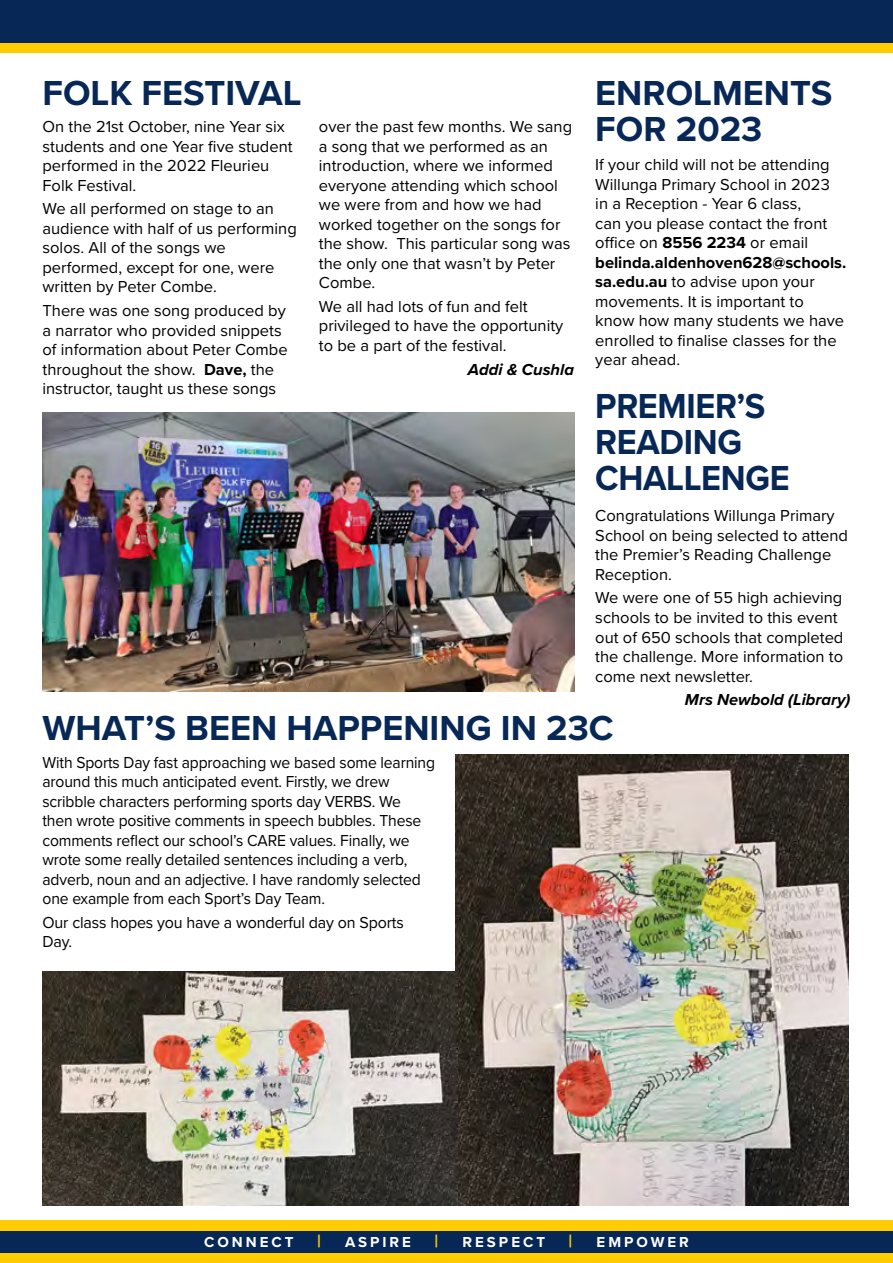
<style>
.page{position:relative;width:893px;height:1263px;background:#fff}
.page>*{position:absolute;margin:0;border:0;box-sizing:border-box;transform-origin:0 0}
.t1{font:700 36px/36px "Proxima Nova";color:#072756}
.t2{font:700 36px/36px "Proxima Nova";color:#072756;scale:.95 1}
.t3{font:700 18px "Proxima Nova";color:#fc0}
.t4{font:16.5px/19.5px "Proxima Nova";color:#000}
.t5{font:16.5px/19.5px "Proxima Nova";color:#000;scale:.95 1}
.t6{font:italic 700 16.5px "Proxima Nova";color:#000}
.t7{font:700 15px "Proxima Nova";letter-spacing:.2em;color:#fff}
.s1{font-weight:700}
</style>
<div class="page">
<div style="left:0;top:0;width:893px;height:53px;background:#fc0"></div>
<div style="left:0;top:0;width:893px;height:43px;background:#072756"></div>
<div style="left:0;top:1220px;width:893px;height:43px;background:#fc0"></div>
<div style="left:0;top:1231px;width:893px;height:21px;background:#072756"></div>
<img style="left:455px;top:754px;width:393px;height:451px">
<img style="left:43px;top:972px;width:414px;height:233px">
<img style="left:43px;top:413px;width:531px;height:278px">
<h1 class="t1" style="left:43px;top:74px;width:261px">FOLK FESTIVAL</h1>
<p class="t4" style="left:43px;top:116px;width:252px">On the 21st October, nine Year six students and one Year five student performed in the 2022 Fleurieu<br>Folk Festival.</p>
<p class="t4" style="left:43px;top:198px;width:256px">We all performed on stage to an audience with half of us performing solos. All of the songs we performed, except for one, were written by Peter Combe.</p>
<p class="t4" style="left:43px;top:300px;width:247px">There was one song produced by a narrator who provided snippets of information about Peter Combe throughout the show. <span class="s1">Dave,</span> the instructor, taught us these songs</p>
<p class="t4" style="left:319px;top:116px;width:255px">over the past few months. We sang a song that we performed as an introduction, where we informed everyone attending which school we were from and how we had worked together on the songs for the show. This particular song was the only one that wasn’t by Peter<br>Combe.</p>
<p class="t4" style="left:319px;top:296px;width:246px">We all had lots of fun and felt privileged to have the opportunity to be a part of the festival.</p>
<p class="t6" style="left:468px;top:357px;width:108px">Addi &amp; Cushla</p>
<h1 class="t1" style="left:595px;top:74px;width:239px">ENROLMENTS<br>FOR 2023</h1>
<p class="t4" style="left:595px;top:154px;width:252px">If your child will not be attending<br>Willunga Primary School in 2023 in a Reception - Year 6 class,<br>can you please contact the front office on <span class="s1">8556 2234</span> or email <span class="s1">belinda.aldenhoven628@schools. sa.edu.au</span> to advise upon your movements. It is important to know how many students we have enrolled to finalise classes for the year ahead.</p>
<h1 class="t2" style="left:595px;top:387px;width:206px">PREMIER’S<br>READING<br>CHALLENGE</h1>
<p class="t4" style="left:595px;top:505px;width:254px">Congratulations Willunga Primary<br>School on being selected to attend the Premier’s Reading Challenge<br>Reception.</p>
<p class="t4" style="left:595px;top:587px;width:250px">We were one of 55 high achieving schools to be invited to this event out of 650 schools that completed the challenge. More information to come next newsletter.</p>
<p class="t6" style="left:685px;top:687px;width:167px">Mrs Newbold (Library)</p>
<h1 class="t1" style="left:43px;top:710px;width:573px">WHAT’S BEEN HAPPENING IN 23C</h1>
<p class="t5" style="left:43px;top:751px;width:415px">With Sports Day fast approaching we based some learning around this much anticipated event. Firstly, we drew scribble characters performing sports day VERBS. We then wrote positive comments in speech bubbles. These comments reflect our school’s CARE values. Finally, we wrote some really detailed sentences including a verb, adverb, noun and an adjective. I have randomly selected one example from each Sport’s Day Team.</p>
<p class="t4" style="left:43px;top:912px;width:363px">Our class hopes you have a wonderful day on Sports<br>Day.</p>
<p class="t7" style="left:204px;top:1231px;width:91px">CONNECT</p>
<p class="t3" style="left:317px;top:1228px;width:5px">|</p>
<p class="t7" style="left:345px;top:1231px;width:68px">ASPIRE</p>
<p class="t3" style="left:435px;top:1228px;width:5px">|</p>
<p class="t7" style="left:463px;top:1231px;width:84px">RESPECT</p>
<p class="t3" style="left:569px;top:1228px;width:5px">|</p>
<p class="t7" style="left:597px;top:1231px;width:94px">EMPOWER</p>
</div>
